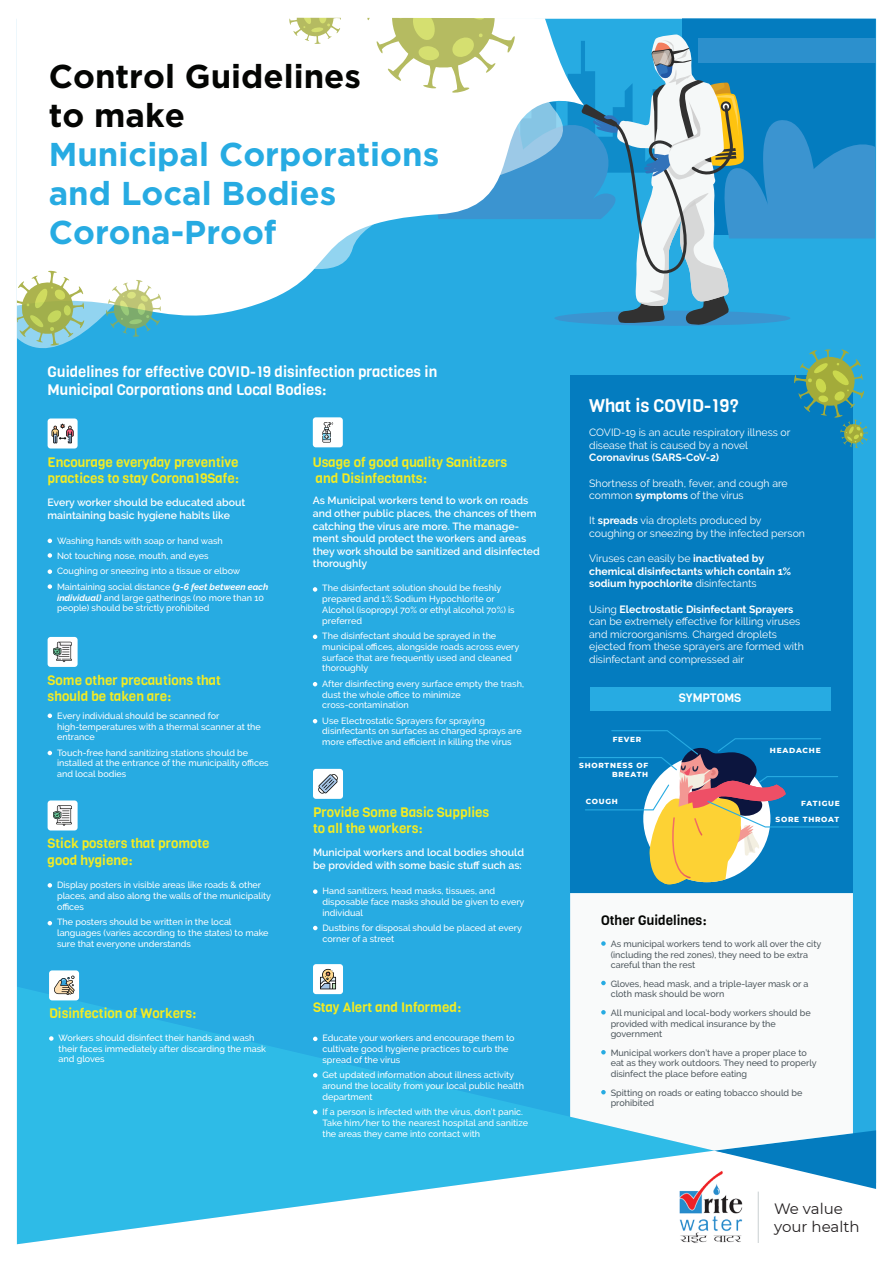
<style>
.page{position:relative;width:893px;height:1263px;background:#fff}
.page>*{position:absolute;margin:0;border:0;box-sizing:border-box;transform-origin:0 0}
.t1{font:700 33px/39px "Gotham";color:#27abe2}
.t2{font:700 33px/39px "Gotham";color:#040503}
.t3{font:18px "Viga";color:#fff}
.t4{font:15px/18px "Viga";color:#fff}
.t5{font:15px/18px "Montserrat";color:#231f20}
.t6{font:13.5px/16.2px "Viga";color:#f4ec22}
.t7{font:13.5px "Viga";color:#040503}
.t8{font:12px "Viga";color:#fff}
.t9{font:10.5px/12.6px "Raleway";color:#fff}
.t10{font:600 10.5px/12.6px "Raleway";color:#fff}
.t11{font:700 10.5px/12.6px "Raleway";color:#fff}
.t12{font:500 9px/10.8px "Raleway";color:#fff}
.t13{font:500 9px/10.8px "Raleway";color:#4e585e}
.t14{font:800 7.5px/9px "Montserrat";letter-spacing:.1em;color:#fff;text-align:right}
.s1{font-weight:700;font-style:italic}
.s2{font-weight:700}
.s3{font-weight:400}
</style>
<div class="page">
<div style="left:17px;top:326px;width:859px;height:917px;background:#27abe2"></div>
<div style="left:570px;top:376px;width:283px;height:517px;background:#047cbf"></div>
<svg style="left:17px;top:987px;width:697px;height:257px;fill:#2ebbe7"></svg>
<svg style="left:714px;top:1130px;width:162px;height:59px"></svg>
<svg style="left:794px;top:349px;width:74px;height:99px"></svg>
<svg style="left:578px;top:730px;width:261px;height:155px"></svg>
<div style="left:590px;top:687px;width:240px;height:24px;background:#27abe2"></div>
<img style="left:676px;top:1169px;width:69px;height:75px">
<hr style="left:758px;top:1191px;width:1px;height:52px;background:#c9cfd1">
<div style="left:17px;top:340px;width:546px;height:8px;background:#27abe2"></div>
<svg style="left:49px;top:226px;width:535px;height:114px"></svg>
<svg style="left:289px;top:17px;width:52px;height:27px"></svg>
<svg style="left:17px;top:271px;width:67px;height:74px"></svg>
<svg style="left:64px;top:305px;width:7px;height:11px"></svg>
<svg style="left:106px;top:280px;width:55px;height:57px"></svg>
<svg style="left:367px;top:17px;width:509px;height:309px"></svg>
<svg style="left:313px;top:889px;width:4px;height:5px"></svg>
<svg style="left:313px;top:926px;width:4px;height:4px"></svg>
<div style="left:313px;top:769px;width:30px;height:30px;background:#fff;border-radius:3px"></div>
<svg style="left:318px;top:774px;width:20px;height:20px"></svg>
<svg style="left:313px;top:1036px;width:4px;height:5px"></svg>
<svg style="left:313px;top:1073px;width:4px;height:4px"></svg>
<svg style="left:313px;top:1110px;width:4px;height:4px"></svg>
<div style="left:313px;top:964px;width:30px;height:30px;background:#fff;border-radius:3px"></div>
<svg style="left:320px;top:968px;width:16px;height:21px"></svg>
<div style="left:48px;top:418px;width:30px;height:30px;background:#fff;border-radius:3px"></div>
<svg style="left:52px;top:424px;width:22px;height:19px"></svg>
<svg style="left:48px;top:539px;width:4px;height:4px"></svg>
<svg style="left:48px;top:713px;width:4px;height:5px"></svg>
<svg style="left:48px;top:751px;width:4px;height:4px"></svg>
<svg style="left:48px;top:553px;width:4px;height:5px"></svg>
<svg style="left:48px;top:569px;width:4px;height:5px"></svg>
<svg style="left:48px;top:584px;width:4px;height:5px"></svg>
<div style="left:48px;top:637px;width:30px;height:30px;background:#fff;border-radius:3px"></div>
<svg style="left:53px;top:642px;width:19px;height:20px"></svg>
<svg style="left:48px;top:883px;width:4px;height:4px"></svg>
<svg style="left:48px;top:921px;width:4px;height:4px"></svg>
<div style="left:48px;top:800px;width:30px;height:30px;background:#fff;border-radius:3px"></div>
<svg style="left:53px;top:805px;width:19px;height:21px"></svg>
<div style="left:313px;top:417px;width:30px;height:30px;background:#fff;border-radius:3px"></div>
<svg style="left:313px;top:587px;width:4px;height:5px"></svg>
<svg style="left:313px;top:634px;width:4px;height:5px"></svg>
<svg style="left:313px;top:682px;width:4px;height:4px"></svg>
<svg style="left:313px;top:719px;width:4px;height:4px"></svg>
<svg style="left:322px;top:422px;width:11px;height:20px"></svg>
<svg style="left:49px;top:1036px;width:5px;height:5px"></svg>
<div style="left:49px;top:970px;width:30px;height:30px;background:#fff;border-radius:3px"></div>
<svg style="left:570px;top:893px;width:283px;height:257px"></svg>
<svg style="left:601px;top:941px;width:5px;height:5px"></svg>
<svg style="left:601px;top:981px;width:5px;height:4px"></svg>
<svg style="left:601px;top:1010px;width:5px;height:4px"></svg>
<svg style="left:601px;top:1050px;width:5px;height:4px"></svg>
<svg style="left:601px;top:1090px;width:5px;height:4px"></svg>
<svg style="left:54px;top:975px;width:21px;height:20px"></svg>
<h1 class="t2" style="left:49px;top:56px;width:314px">Control Guidelines to make</h1>
<h1 class="t1" style="left:49px;top:134px;width:392px">Municipal Corporations and Local Bodies<br>Corona-Proof</h1>
<h3 class="t4" style="left:48px;top:363px;width:391px">Guidelines for effective COVID-19 disinfection practices in<br>Municipal Corporations and Local Bodies:</h3>
<h3 class="t6" style="left:48px;top:454px;width:193px">Encourage everyday preventive practices to stay Corona19Safe:</h3>
<p class="t10" style="left:48px;top:496px;width:199px">Every worker should be educated about maintaining basic hygiene habits like</p>
<p class="t12" style="left:57px;top:533px;width:213px;line-height:15.3px">Washing hands with soap or hand wash<br>Not touching nose, mouth, and eyes<br>Coughing or sneezing into a tissue or elbow Maintaining social distance <span class="s1">(3-6 feet between each</span></p>
<p class="t12" style="left:57px;top:592px;width:208px"><span class="s1">individual)</span> and large gatherings (no more than 10 people) should be strictly prohibited</p>
<h3 class="t6" style="left:48px;top:672px;width:175px">Some other precautions that should be taken are:</h3>
<p class="t12" style="left:57px;top:710px;width:205px">Every individual should be scanned for high-temperatures with a thermal scanner at the entrance</p>
<p class="t12" style="left:57px;top:747px;width:213px">Touch-free hand sanitizing stations should be installed at the entrance of the municipality offices and local bodies</p>
<h3 class="t6" style="left:48px;top:836px;width:164px">Stick posters that promote good hygiene:</h3>
<p class="t12" style="left:57px;top:880px;width:216px">Display posters in visible areas like roads &amp; other places, and also along the walls of the municipality offices</p>
<p class="t12" style="left:57px;top:917px;width:213px">The posters should be written in the local languages (varies according to the states) to make sure that everyone understands</p>
<h3 class="t6" style="left:49px;top:1005px;width:149px">Disinfection of Workers:</h3>
<p class="t12" style="left:59px;top:1032px;width:209px">Workers should disinfect their hands and wash their faces immediately after discarding the mask and gloves</p>
<h3 class="t6" style="left:313px;top:454px;width:196px">Usage of good quality Sanitizers and Disinfectants:</h3>
<p class="t10" style="left:313px;top:494px;width:228px">As Municipal workers tend to work on roads and other public places, the chances of them catching the virus are more. The manage&shy;ment should protect the workers and areas they work should be sanitized and disinfected thoroughly</p>
<p class="t12" style="left:322px;top:583px;width:194px">The disinfectant solution should be freshly prepared and 1% Sodium Hypochlorite or Alcohol (isopropyl 70% or ethyl alcohol 70%) is preferred</p>
<p class="t12" style="left:322px;top:630px;width:199px">The disinfectant should be sprayed in the municipal offices, alongside roads across every surface that are frequently used and cleaned thoroughly</p>
<p class="t12" style="left:322px;top:678px;width:203px">After disinfecting every surface empty the trash, dust the whole office to minimize cross-contamination</p>
<p class="t12" style="left:322px;top:715px;width:201px">Use Electrostatic Sprayers for spraying disinfectants on surfaces as charged sprays are more effective and efficient in killing the virus</p>
<h3 class="t6" style="left:313px;top:804px;width:178px">Provide Some Basic Supplies to all the workers:</h3>
<p class="t10" style="left:313px;top:846px;width:213px">Municipal workers and local bodies should be provided with some basic stuff such as:</p>
<p class="t12" style="left:322px;top:886px;width:203px">Hand sanitizers, head masks, tissues, and disposable face masks should be given to every individual</p>
<p class="t12" style="left:322px;top:922px;width:201px">Dustbins for disposal should be placed at every corner of a street</p>
<h3 class="t6" style="left:313px;top:999px;width:150px">Stay Alert and Informed:</h3>
<p class="t12" style="left:322px;top:1033px;width:194px">Educate your workers and encourage them to cultivate good hygiene practices to curb the spread of the virus</p>
<p class="t12" style="left:322px;top:1070px;width:203px">Get updated information about illness activity around the locality from your local public health department</p>
<p class="t12" style="left:322px;top:1107px;width:207px">If a person is infected with the virus, don’t panic.<br>Take him/her to the nearest hospital and sanitize the areas they came into contact with</p>
<h2 class="t3" style="left:589px;top:393px;width:151px">What is COVID-19?</h2>
<p class="t9" style="left:589px;top:426px;width:203px">COVID-19 is an acute respiratory illness or disease that is caused by a novel</p>
<p class="t11" style="left:589px;top:451px;width:132px">Coronavirus (SARS-CoV-2)</p>
<p class="t9" style="left:589px;top:477px;width:200px">Shortness of breath, fever, and cough are common <span class="s2">symptoms</span> of the virus</p>
<p class="t9" style="left:589px;top:514px;width:217px">It <span class="s2">spreads</span> via droplets produced by coughing or sneezing by the infected person</p>
<p class="t11" style="left:589px;top:552px;width:203px"><span class="s3">Viruses can easily be</span> inactivated by chemical disinfectants which contain 1% sodium hypochlorite <span class="s3">disinfectants</span></p>
<p class="t9" style="left:589px;top:603px;width:216px">Using <span class="s2">Electrostatic Disinfectant Sprayers </span>can be extremely effective for killing viruses and microorganisms. Charged droplets ejected from these sprayers are formed with disinfectant and compressed air</p>
<p class="t14" style="left:613px;top:734px;width:30px">FEVER</p>
<p class="t14" style="left:579px;top:760px;width:71px">SHORTNESS OF<br>BREATH</p>
<p class="t14" style="left:586px;top:796px;width:34px">COUGH</p>
<h3 class="t8" style="left:679px;top:690px;width:64px">SYMPTOMS</h3>
<p class="t14" style="left:770px;top:745px;width:52px">HEADACHE</p>
<p class="t14" style="left:775px;top:796px;width:66px;line-height:15.1px">FATIGUE<br>SORE THROAT</p>
<h3 class="t7" style="left:601px;top:911px;width:107px">Other Guidelines:</h3>
<p class="t13" style="left:611px;top:938px;width:212px">As municipal workers tend to work all over the city (including the red zones), they need to be extra careful than the rest</p>
<p class="t13" style="left:611px;top:978px;width:199px">Gloves, head mask, and a triple-layer mask or a cloth mask should be worn</p>
<p class="t13" style="left:611px;top:1007px;width:202px">All municipal and local-body workers should be provided with medical insurance by the government</p>
<p class="t13" style="left:611px;top:1047px;width:207px">Municipal workers don’t have a proper place to eat as they work outdoors. They need to properly disinfect the place before eating</p>
<p class="t13" style="left:611px;top:1087px;width:193px">Spitting on roads or eating tobacco should be prohibited</p>
<h3 class="t5" style="left:774px;top:1199px;width:87px">We value your health</h3>
</div>
